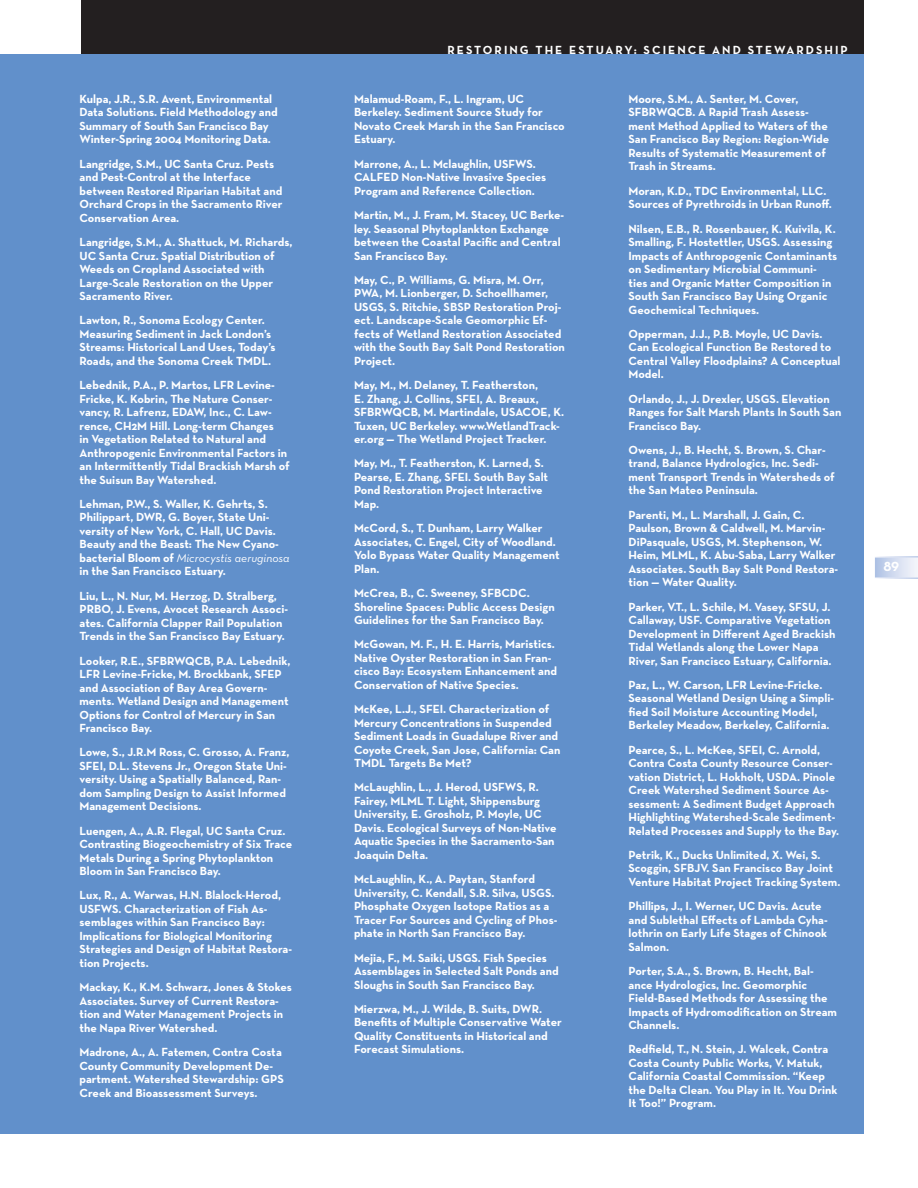
<style>
.page{position:relative;width:918px;height:1188px;background:#fff}
.page>*{position:absolute;margin:0;border:0;box-sizing:border-box;transform-origin:0 0}
.t1{font:13.5px "Neutra Text Bold Alt";color:#fff}
.t2{font:700 12px/13.5px "Neutra Text";color:#fff}
.t3{font:700 12px "Neutra Text";letter-spacing:.17em;color:#fff}
.t4{font:12px "Neutra Text Book Italic Alt";color:#fff}
.s1{font-family:"Neutra Text";font-weight:700}
</style>
<div class="page">
<div style="left:81px;top:0;width:783px;height:70px;background:#231f20"></div>
<svg style="left:875px;top:556px;width:43px;height:23px"></svg>
<div style="left:0;top:54px;width:864px;height:1080px;background:#6190cb"></div>
<p class="t2" style="left:80px;top:93px;width:200px">Kulpa, J.R., S.R. Avent, Environmental Data Solutions. Field Methodology and Summary of South San Francisco Bay Winter-Spring 2004 Monitoring Data.</p>
<p class="t2" style="left:80px;top:158px;width:205px">Langridge, S.M., UC Santa Cruz. Pests and Pest-Control at the Interface between Restored Riparian Habitat and Orchard Crops in the Sacramento River Conservation Area.</p>
<p class="t2" style="left:80px;top:236px;width:214px">Langridge, S.M., A. Shattuck, M. Richards, UC Santa Cruz. Spatial Distribution of Weeds on Cropland Associated with Large-Scale Restoration on the Upper Sacramento River.</p>
<p class="t2" style="left:80px;top:315px;width:198px">Lawton, R., Sonoma Ecology Center.<br>Measuring Sediment in Jack London’s Streams: Historical Land Uses, Today’s Roads, and the Sonoma Creek TMDL.</p>
<p class="t2" style="left:80px;top:379px;width:212px">Lebednik, P.A., P. Martos, LFR Levine-Fricke, K. Kobrin, The Nature Conser&shy;vancy, R. Lafrenz, EDAW, Inc., C. Law&shy;rence, CH2M Hill. Long-term Changes<br>in Vegetation Related to Natural and Anthropogenic Environmental Factors in an Intermittently Tidal Brackish Marsh of the Suisun Bay Watershed.</p>
<p class="t2" style="left:80px;top:498px;width:201px">Lehman, P.W., S. Waller, K. Gehrts, S.<br>Philippart, DWR, G. Boyer, State Uni&shy;versity of New York, C. Hall, UC Davis.<br>Beauty and the Beast: The New Cyano-</p>
<p class="t4" style="left:80px;top:553px;width:212px"><span class="s1">bacterial Bloom of</span> Microcystis aeruginosa</p>
<p class="t2" style="left:80px;top:560px;width:199px;line-height:24.3px">in the San Francisco Estuary.<br>Liu, L., N. Nur, M. Herzog, D. Stralberg,</p>
<p class="t2" style="left:80px;top:603px;width:210px">PRBO, J. Evens, Avocet Research Associ&shy;ates. California Clapper Rail Population<br>Trends in the San Francisco Bay Estuary.</p>
<p class="t2" style="left:80px;top:655px;width:213px">Looker, R.E., SFBRWQCB, P.A. Lebednik, LFR Levine-Fricke, M. Brockbank, SFEP and Association of Bay Area Govern&shy;ments. Wetland Design and Management Options for Control of Mercury in San Francisco Bay.</p>
<p class="t2" style="left:80px;top:747px;width:212px">Lowe, S., J.R.M Ross, C. Grosso, A. Franz, SFEI, D.L. Stevens Jr., Oregon State Uni&shy;versity. Using a Spatially Balanced, Ran&shy;dom Sampling Design to Assist Informed Management Decisions.</p>
<p class="t2" style="left:80px;top:825px;width:214px">Luengen, A., A.R. Flegal, UC Santa Cruz.<br>Contrasting Biogeochemistry of Six Trace Metals During a Spring Phytoplankton Bloom in San Francisco Bay.</p>
<p class="t2" style="left:80px;top:890px;width:214px">Lux, R., A. Warwas, H.N. Blalock-Herod, USFWS. Characterization of Fish As&shy;semblages within San Francisco Bay:<br>Implications for Biological Monitoring Strategies and Design of Habitat Restora&shy;tion Projects.</p>
<p class="t2" style="left:80px;top:981px;width:214px">Mackay, K., K.M. Schwarz, Jones &amp; Stokes Associates. Survey of Current Restora&shy;tion and Water Management Projects in the Napa River Watershed.</p>
<p class="t2" style="left:80px;top:1046px;width:206px">Madrone, A., A. Fatemen, Contra Costa County Community Development De&shy;partment. Watershed Stewardship: GPS Creek and Bioassessment Surveys.</p>
<p class="t3" style="left:447px;top:45px;width:402px">RESTORING THE ESTUARY: SCIENCE AND STEWARDSHIP</p>
<p class="t2" style="left:354px;top:93px;width:212px">Malamud-Roam, F., L. Ingram, UC<br>Berkeley. Sediment Source Study for<br>Novato Creek Marsh in the San Francisco<br>Estuary.</p>
<p class="t2" style="left:354px;top:158px;width:194px">Marrone, A., L. Mclaughlin, USFWS.<br>CALFED Non-Native Invasive Species<br>Program and Reference Collection.</p>
<p class="t2" style="left:354px;top:209px;width:212px">Martin, M., J. Fram, M. Stacey, UC Berke&shy;ley. Seasonal Phytoplankton Exchange between the Coastal Pacific and Central San Francisco Bay.</p>
<p class="t2" style="left:354px;top:274px;width:212px">May, C., P. Williams, G. Misra, M. Orr, PWA, M. Lionberger, D. Schoellhamer, USGS, S. Ritchie, SBSP Restoration Proj&shy;ect. Landscape-Scale Geomorphic Ef&shy;fects of Wetland Restoration Associated with the South Bay Salt Pond Restoration Project.</p>
<p class="t2" style="left:354px;top:379px;width:212px">May, M., M. Delaney, T. Featherston,<br>E. Zhang, J. Collins, SFEI, A. Breaux, SFBRWQCB, M. Martindale, USACOE, K.<br>Tuxen, UC Berkeley. www.WetlandTrack&shy;er.org — The Wetland Project Tracker.</p>
<p class="t2" style="left:354px;top:458px;width:196px">May, M., T. Featherston, K. Larned, S.<br>Pearse, E. Zhang, SFEI. South Bay Salt<br>Pond Restoration Project Interactive<br>Map.</p>
<p class="t2" style="left:354px;top:522px;width:207px">McCord, S., T. Dunham, Larry Walker<br>Associates, C. Engel, City of Woodland.<br>Yolo Bypass Water Quality Management<br>Plan.</p>
<p class="t2" style="left:354px;top:587px;width:202px">McCrea, B., C. Sweeney, SFBCDC.<br>Shoreline Spaces: Public Access Design<br>Guidelines for the San Francisco Bay.</p>
<p class="t2" style="left:354px;top:639px;width:205px">McGowan, M. F., H. E. Harris, Maristics.<br>Native Oyster Restoration in San Fran&shy;cisco Bay: Ecosystem Enhancement and Conservation of Native Species.</p>
<p class="t2" style="left:354px;top:703px;width:208px">McKee, L.J., SFEI. Characterization of Mercury Concentrations in Suspended Sediment Loads in Guadalupe River and Coyote Creek, San Jose, California: Can TMDL Targets Be Met?</p>
<p class="t2" style="left:354px;top:782px;width:204px">McLaughlin, L., J. Herod, USFWS, R.<br>Fairey, MLML T. Light, Shippensburg University, E. Grosholz, P. Moyle, UC Davis. Ecological Surveys of Non-Native Aquatic Species in the Sacramento-San Joaquin Delta.</p>
<p class="t2" style="left:354px;top:873px;width:205px">McLaughlin, K., A. Paytan, Stanford University, C. Kendall, S.R. Silva, USGS.<br>Phosphate Oxygen Isotope Ratios as a Tracer For Sources and Cycling of Phos&shy;phate in North San Francisco Bay.</p>
<p class="t2" style="left:354px;top:952px;width:206px">Mejia, F., M. Saiki, USGS. Fish Species<br>Assemblages in Selected Salt Ponds and<br>Sloughs in South San Francisco Bay.</p>
<p class="t2" style="left:354px;top:1003px;width:209px">Mierzwa, M., J. Wilde, B. Suits, DWR.<br>Benefits of Multiple Conservative Water Quality Constituents in Historical and Forecast Simulations.</p>
<p class="t2" style="left:629px;top:93px;width:202px">Moore, S.M., A. Senter, M. Cover,<br>SFBRWQCB. A Rapid Trash Assess&shy;ment Method Applied to Waters of the<br>San Francisco Bay Region: Region-Wide<br>Results of Systematic Measurement of<br>Trash in Streams.</p>
<p class="t2" style="left:629px;top:185px;width:205px">Moran, K.D., TDC Environmental, LLC.<br>Sources of Pyrethroids in Urban Runoff.</p>
<p class="t2" style="left:629px;top:223px;width:210px">Nilsen, E.B., R. Rosenbauer, K. Kuivila, K.<br>Smalling, F. Hostettler, USGS. Assessing Impacts of Anthropogenic Contaminants on Sedimentary Microbial Communi&shy;ties and Organic Matter Composition in South San Francisco Bay Using Organic Geochemical Techniques.</p>
<p class="t2" style="left:629px;top:328px;width:214px">Opperman, J.J., P.B. Moyle, UC Davis.<br>Can Ecological Function Be Restored to<br>Central Valley Floodplains? A Conceptual<br>Model.</p>
<p class="t2" style="left:629px;top:393px;width:215px">Orlando, J., J. Drexler, USGS. Elevation<br>Ranges for Salt Marsh Plants In South San<br>Francisco Bay.</p>
<p class="t2" style="left:629px;top:444px;width:208px">Owens, J., B. Hecht, S. Brown, S. Char&shy;trand, Balance Hydrologics, Inc. Sedi&shy;ment Transport Trends in Watersheds of the San Mateo Peninsula.</p>
<p class="t2" style="left:629px;top:509px;width:211px">Parenti, M., L. Marshall, J. Gain, C.<br>Paulson, Brown &amp; Caldwell, M. Marvin-DiPasquale, USGS, M. Stephenson, W.<br>Heim, MLML, K. Abu-Saba, Larry Walker Associates. South Bay Salt Pond Restora&shy;tion — Water Quality.</p>
<p class="t2" style="left:629px;top:601px;width:209px">Parker, V.T., L. Schile, M. Vasey, SFSU, J.<br>Callaway, USF. Comparative Vegetation Development in Different Aged Brackish Tidal Wetlands along the Lower Napa River, San Francisco Estuary, California.</p>
<p class="t2" style="left:629px;top:679px;width:207px">Paz, L., W. Carson, LFR Levine-Fricke.<br>Seasonal Wetland Design Using a Simpli&shy;fied Soil Moisture Accounting Model, Berkeley Meadow, Berkeley, California.</p>
<p class="t2" style="left:628px;top:744px;width:212px">Pearce, S., L. McKee, SFEI, C. Arnold, Contra Costa County Resource Conser&shy;vation District, L. Hokholt, USDA. Pinole Creek Watershed Sediment Source As&shy;sessment: A Sediment Budget Approach Highlighting Watershed-Scale Sediment-Related Processes and Supply to the Bay.</p>
<p class="t2" style="left:628px;top:849px;width:213px">Petrik, K., Ducks Unlimited, X. Wei, S.<br>Scoggin, SFBJV. San Francisco Bay Joint<br>Venture Habitat Project Tracking System.</p>
<p class="t2" style="left:628px;top:900px;width:201px">Phillips, J., I. Werner, UC Davis. Acute and Sublethal Effects of Lambda Cyha&shy;lothrin on Early Life Stages of Chinook<br>Salmon.</p>
<p class="t2" style="left:628px;top:965px;width:210px">Porter, S.A., S. Brown, B. Hecht, Bal&shy;ance Hydrologics, Inc. Geomorphic<br>Field-Based Methods for Assessing the<br>Impacts of Hydromodification on Stream<br>Channels.</p>
<p class="t2" style="left:628px;top:1044px;width:210px">Redfield, T., N. Stein, J. Walcek, Contra Costa County Public Works, V. Matuk, California Coastal Commission. “Keep the Delta Clean. You Play in It. You Drink It Too!” Program.</p>
<p class="t1" style="left:883px;top:561px;width:17px">89</p>
</div>
